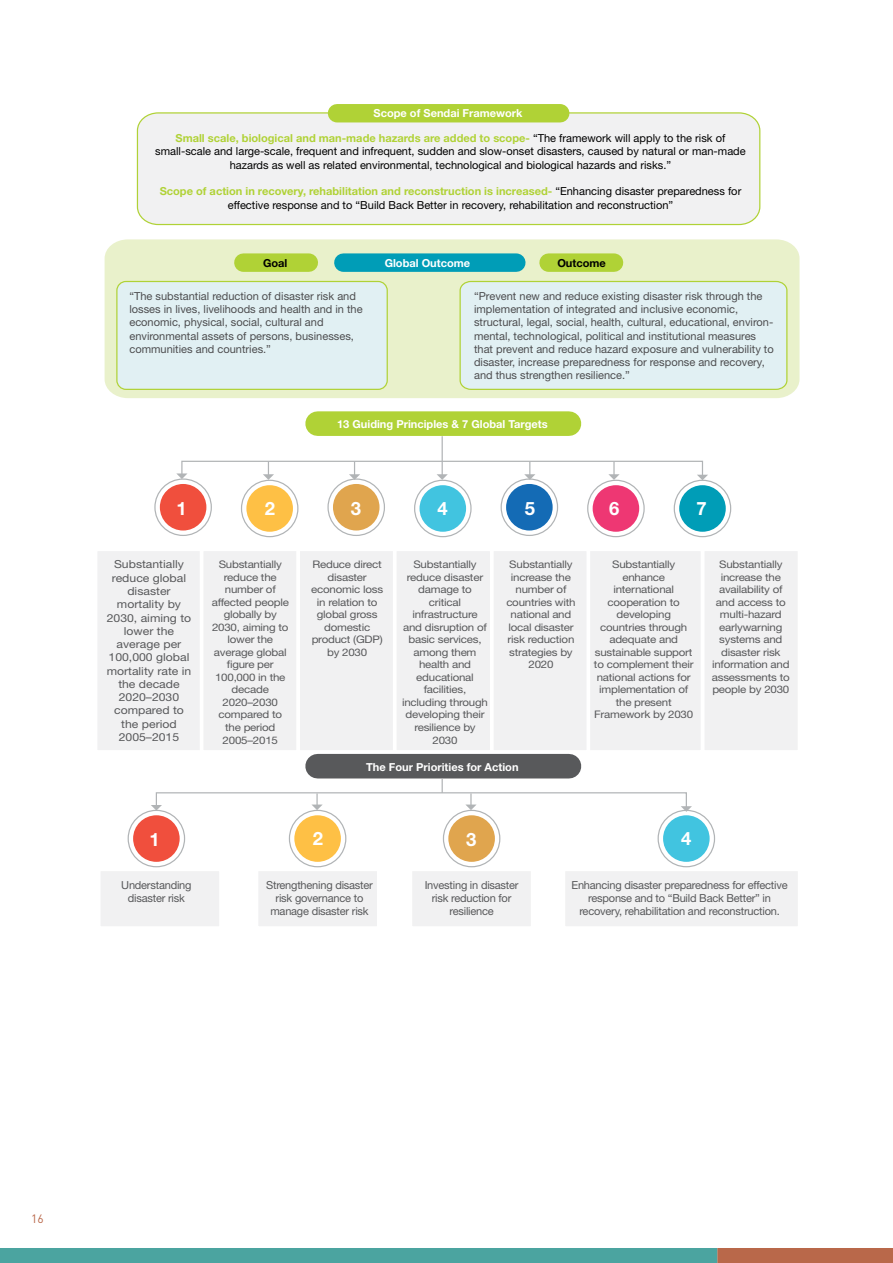
<style>
.page{position:relative;width:893px;height:1263px;background:#fff}
.page>*{position:absolute;margin:0;border:0;box-sizing:border-box;transform-origin:0 0}
.t1{font:700 18.45px "Helvetica Neue";color:#fff}
.t2{font:12px "DIN Pro";color:#b9684a}
.t3{font:11.1px/13.2px "Helvetica Neue";color:#4d4d4f}
.t4{font:11.1px/13.2px "Helvetica Neue";color:#000;text-align:center}
.t5{font:11.1px/13.2px "Helvetica Neue";letter-spacing:-.02em;color:#58595b;text-align:center}
.t6{font:11.1px/13.2px "Helvetica Neue";color:#58595b;text-align:center;scale:1.11 1}
.t7{font:700 11.1px "Helvetica Neue";color:#fff}
.t8{font:700 11.1px "Helvetica Neue";color:#000}
.t9{font:10.5px/12.6px "Helvetica Neue";letter-spacing:-.02em;color:#58595b;text-align:center;scale:1.11 1}
.s1{font-weight:700;color:#b0d236}
</style>
<div class="page">
<div style="left:717px;top:1248px;width:176px;height:15px;background:#b9684a"></div>
<div style="left:0;top:1248px;width:717px;height:15px;background:#4ba4a0"></div>
<div style="left:99px;top:869px;width:122px;height:59px;background:#f1f1f2"></div>
<div style="left:97px;top:867px;width:126px;height:63px;border:4px solid #fff"></div>
<div style="left:256px;top:869px;width:123px;height:59px;background:#f1f1f2"></div>
<div style="left:255px;top:867px;width:126px;height:63px;border:4px solid #fff"></div>
<div style="left:410px;top:869px;width:123px;height:59px;background:#f1f1f2"></div>
<div style="left:408px;top:867px;width:126px;height:63px;border:4px solid #fff"></div>
<div style="left:563px;top:869px;width:237px;height:59px;background:#f1f1f2"></div>
<div style="left:561px;top:867px;width:240px;height:63px;border:4px solid #fff"></div>
<div style="left:136px;top:112px;width:625px;height:114px;background:#f1f1f2"></div>
<div style="left:105px;top:239px;width:694px;height:159px;background:#e9f1cb"></div>
<div style="left:96px;top:549px;width:106px;height:203px;background:#f1f1f2"></div>
<div style="left:94px;top:547px;width:110px;height:207px;border:4px solid #fff"></div>
<div style="left:702px;top:549px;width:97px;height:203px;background:#f1f1f2"></div>
<div style="left:701px;top:547px;width:100px;height:207px;border:4px solid #fff"></div>
<div style="left:202px;top:549px;width:97px;height:203px;background:#f1f1f2"></div>
<div style="left:200px;top:547px;width:100px;height:207px;border:4px solid #fff"></div>
<div style="left:588px;top:549px;width:114px;height:203px;background:#f1f1f2"></div>
<div style="left:586px;top:547px;width:118px;height:207px;border:4px solid #fff"></div>
<div style="left:298px;top:549px;width:97px;height:203px;background:#f1f1f2"></div>
<div style="left:296px;top:547px;width:101px;height:207px;border:4px solid #fff"></div>
<div style="left:491px;top:549px;width:97px;height:203px;background:#f1f1f2"></div>
<div style="left:489px;top:547px;width:101px;height:207px;border:4px solid #fff"></div>
<div style="left:395px;top:549px;width:97px;height:203px;background:#f1f1f2"></div>
<div style="left:393px;top:547px;width:101px;height:207px;border:4px solid #fff"></div>
<div style="left:337px;top:104px;width:223px;height:18px;background:#b0d236"></div>
<div style="left:243px;top:253px;width:66px;height:19px;background:#b0d236"></div>
<div style="left:318px;top:411px;width:251px;height:25px;background:#b0d236"></div>
<div style="left:318px;top:754px;width:251px;height:24px;background:#58595b"></div>
<div style="left:549px;top:253px;width:65px;height:19px;background:#b0d236"></div>
<div style="left:343px;top:253px;width:173px;height:19px;background:#009db7"></div>
<div style="left:117px;top:281px;width:270px;height:108px;background:#e1f0f3;border-radius:9px"></div>
<div style="left:116px;top:281px;width:272px;height:109px;border:1px solid #b0d236;border-radius:9px"></div>
<div style="left:459px;top:280px;width:329px;height:111px;background:#e1f0f3"></div>
<div style="left:160px;top:484px;width:46px;height:46px;background:#f04f3d;border-radius:50%"></div>
<div style="left:154px;top:478px;width:58px;height:58px;border:1px solid #b1b4b6;border-radius:50%"></div>
<div style="left:246px;top:485px;width:47px;height:47px;background:#fec045;border-radius:50%"></div>
<div style="left:241px;top:480px;width:57px;height:57px;border:1px solid #b1b4b6;border-radius:50%"></div>
<div style="left:333px;top:484px;width:46px;height:46px;background:#e0a54e;border-radius:50%"></div>
<div style="left:327px;top:478px;width:58px;height:58px;border:1px solid #b1b4b6;border-radius:50%"></div>
<div style="left:419px;top:485px;width:47px;height:47px;background:#41c4e0;border-radius:50%"></div>
<div style="left:414px;top:480px;width:58px;height:57px;border:1px solid #b1b4b6;border-radius:50%"></div>
<div style="left:133px;top:815px;width:47px;height:47px;background:#f04f3d;border-radius:50%"></div>
<div style="left:128px;top:810px;width:57px;height:57px;border:1px solid #b1b4b6;border-radius:50%"></div>
<div style="left:294px;top:815px;width:47px;height:47px;background:#fec045;border-radius:50%"></div>
<div style="left:289px;top:810px;width:57px;height:57px;border:1px solid #b1b4b6;border-radius:50%"></div>
<div style="left:448px;top:815px;width:47px;height:47px;background:#e0a54e;border-radius:50%"></div>
<div style="left:443px;top:810px;width:57px;height:57px;border:1px solid #b1b4b6;border-radius:50%"></div>
<div style="left:663px;top:815px;width:47px;height:47px;background:#41c4e0;border-radius:50%"></div>
<div style="left:658px;top:810px;width:57px;height:57px;border:1px solid #b1b4b6;border-radius:50%"></div>
<div style="left:506px;top:484px;width:47px;height:46px;background:#146bb5;border-radius:50%"></div>
<div style="left:501px;top:478px;width:57px;height:58px;border:1px solid #b1b4b6;border-radius:50%"></div>
<div style="left:593px;top:485px;width:46px;height:47px;background:#ee3773;border-radius:50%"></div>
<div style="left:587px;top:480px;width:58px;height:57px;border:1px solid #b1b4b6;border-radius:50%"></div>
<div style="left:679px;top:485px;width:47px;height:47px;background:#009db7;border-radius:50%"></div>
<div style="left:674px;top:480px;width:57px;height:57px;border:1px solid #b1b4b6;border-radius:50%"></div>
<hr style="left:442px;top:436px;width:1px;height:39px;background:#b1b4b6">
<svg style="left:176px;top:460px;width:532px;height:20px"></svg>
<svg style="left:151px;top:779px;width:541px;height:33px"></svg>
<p class="t7" style="left:373px;top:106px;width:151px">Scope of Sendai Framework</p>
<p class="t4" style="left:155px;top:131px;width:592px"><span class="s1">Small scale, biological and man-made hazards are added to scope-</span> “The framework will apply to the risk of small-scale and large-scale, frequent and infrequent, sudden and slow-onset disasters, caused by natural or man-made hazards as well as related environmental, technological and biological hazards and risks.”</p>
<p class="t4" style="left:160px;top:185px;width:583px"><span class="s1">Scope of action in recovery, rehabilitation and reconstruction is increased-</span> “Enhancing disaster preparedness for effective response and to “Build Back Better in recovery, rehabilitation and reconstruction”</p>
<p class="t8" style="left:263px;top:256px;width:26px">Goal</p>
<p class="t3" style="left:129px;top:289px;width:235px">“The substantial reduction of disaster risk and losses in lives, livelihoods and health and in the economic, physical, social, cultural and environmental assets of persons, businesses, communities and countries.”</p>
<p class="t7" style="left:385px;top:256px;width:87px">Global Outcome</p>
<p class="t8" style="left:557px;top:256px;width:50px">Outcome</p>
<p class="t3" style="left:474px;top:289px;width:301px">“Prevent new and reduce existing disaster risk through the implementation of integrated and inclusive economic, structural, legal, social, health, cultural, educational, environ&shy;mental, technological, political and institutional measures that prevent and reduce hazard exposure and vulnerability to disaster, increase preparedness for response and recovery, and thus strengthen resilience.”</p>
<p class="t7" style="left:337px;top:417px;width:212px">13 Guiding Principles &amp; 7 Global Targets</p>
<h1 class="t1" style="left:176px;top:497px;width:12px">1</h1>
<h1 class="t1" style="left:265px;top:497px;width:12px">2</h1>
<h1 class="t1" style="left:351px;top:497px;width:12px">3</h1>
<h1 class="t1" style="left:438px;top:497px;width:12px">4</h1>
<h1 class="t1" style="left:525px;top:497px;width:12px">5</h1>
<h1 class="t1" style="left:609px;top:497px;width:12px">6</h1>
<h1 class="t1" style="left:696px;top:497px;width:12px">7</h1>
<p class="t6" style="left:107px;top:558px;width:78px">Substantially reduce global disaster mortality by<br>2030, aiming to lower the average per<br>100,000 global mortality rate in the decade<br>2020–2030 compared to the period<br>2005–2015</p>
<p class="t9" style="left:212px;top:558px;width:71px">Substantially reduce the number of affected people globally by<br>2030, aiming to lower the average global figure per<br>100,000 in the decade<br>2020–2030 compared to the period<br>2005–2015</p>
<p class="t9" style="left:311px;top:558px;width:66px">Reduce direct disaster economic loss in relation to global gross domestic product (GDP) by 2030</p>
<p class="t9" style="left:402px;top:558px;width:79px">Substantially reduce disaster damage to critical infrastructure and disruption of basic services, among them health and educational facilities, including through developing their resilience by<br>2030</p>
<p class="t9" style="left:506px;top:558px;width:64px">Substantially increase the number of countries with national and local disaster risk reduction strategies by<br>2020</p>
<p class="t9" style="left:594px;top:558px;width:91px">Substantially enhance international cooperation to developing countries through adequate and sustainable support to complement their national actions for implementation of the present<br>Framework by 2030</p>
<p class="t9" style="left:712px;top:558px;width:72px">Substantially increase the availability of and access to multi-hazard earlywarning systems and disaster risk information and assessments to people by 2030</p>
<p class="t7" style="left:366px;top:760px;width:154px">The Four Priorities for Action</p>
<h1 class="t1" style="left:150px;top:828px;width:12px">1</h1>
<h1 class="t1" style="left:313px;top:827px;width:12px">2</h1>
<h1 class="t1" style="left:466px;top:828px;width:12px">3</h1>
<h1 class="t1" style="left:681px;top:827px;width:12px">4</h1>
<p class="t5" style="left:121px;top:878px;width:72px">Understanding disaster risk</p>
<p class="t5" style="left:266px;top:878px;width:108px">Strengthening disaster risk governance to manage disaster risk</p>
<p class="t5" style="left:425px;top:878px;width:95px">Investing in disaster risk reduction for resilience</p>
<p class="t5" style="left:571px;top:878px;width:218px">Enhancing disaster preparedness for effective response and to “Build Back Better” in recovery, rehabilitation and reconstruction.</p>
<p class="t2" style="left:31px;top:1210px;width:14px">16</p>
</div>
